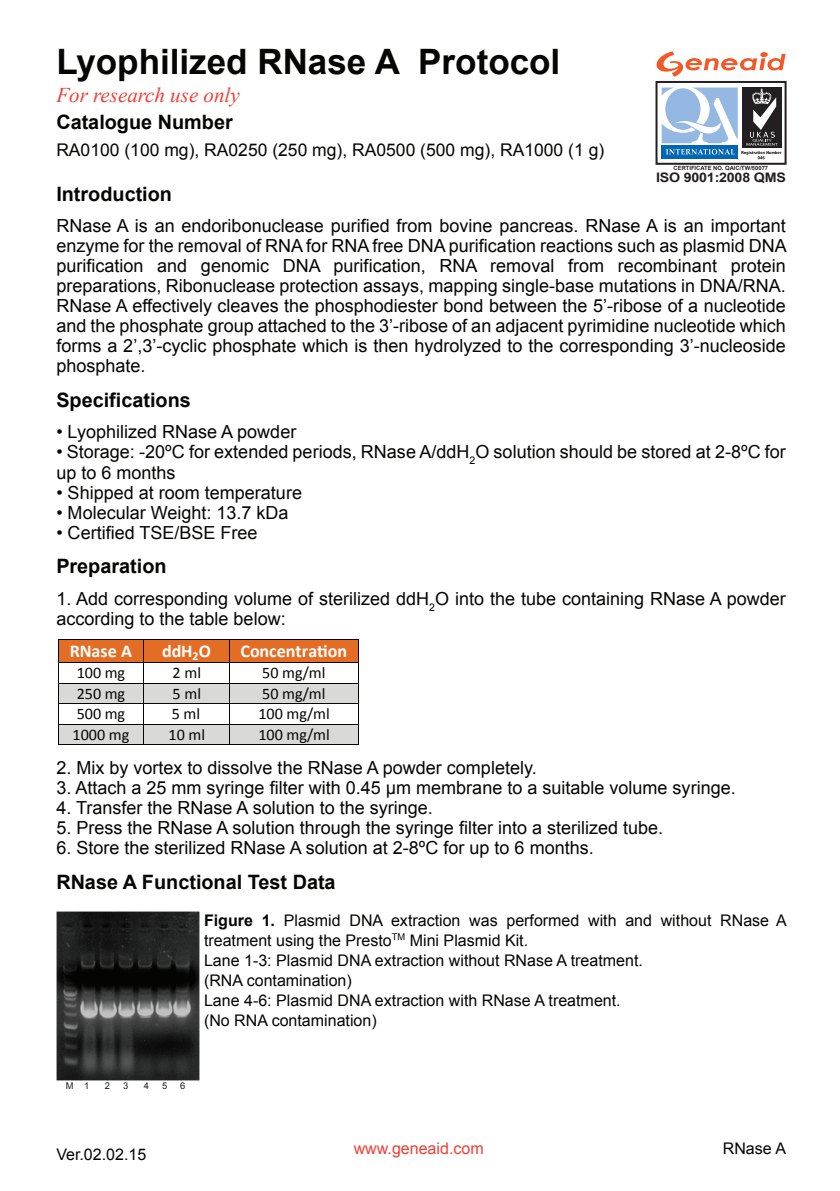
<style>
.page{position:relative;width:840px;height:1191px;background:#fff}
.page>*{position:absolute;margin:0;border:0;box-sizing:border-box;transform-origin:0 0}
.t1{font:700 35px "Arial";color:#050504}
.t2{font:italic 21px "Times New Roman";color:#ee3f35}
.t3{font:700 19.8px "Arial";color:#050504}
.t4{font:18px/20px "Arial";color:#050504}
.t5{font:700 18px "Calibri";color:#fff}
.t6{font:17.4px "Arial";color:#050504}
.t7{font:16.2px "Calibri";color:#050504}
.t8{font:16px/20px "Arial";color:#050504}
.t9{font:16px "Arial";color:#ee3f35}
.t10{font:700 13px "Arial";letter-spacing:-.015em;color:#231f20;scale:1.09 1}
.t11{font:9.4px "Arial";color:#231f20}
.t12{font:700 5.8px "Arial";color:#231f20}
.s1{font-weight:700}
</style>
<div class="page">
<svg style="left:656px;top:51px;width:129px;height:26px"></svg>
<div style="left:655px;top:81px;width:131px;height:84px;border:2px solid #231f20"></div>
<svg style="left:661px;top:88px;width:119px;height:71px"></svg>
<img style="left:56px;top:911px;width:143px;height:169px">
<div style="left:59px;top:640px;width:10px;height:22px;background:#e46d25"></div>
<div style="left:133px;top:640px;width:10px;height:22px;background:#e46d25"></div>
<div style="left:69px;top:640px;width:64px;height:22px;background:#e46d25"></div>
<div style="left:144px;top:640px;width:11px;height:22px;background:#e46d25"></div>
<div style="left:218px;top:640px;width:11px;height:22px;background:#e46d25"></div>
<div style="left:155px;top:640px;width:63px;height:22px;background:#e46d25"></div>
<div style="left:230px;top:640px;width:10px;height:22px;background:#e46d25"></div>
<div style="left:347px;top:640px;width:10px;height:22px;background:#e46d25"></div>
<div style="left:240px;top:640px;width:107px;height:22px;background:#e46d25"></div>
<hr style="left:59px;top:639px;width:84px;height:1px;background:#050504">
<hr style="left:144px;top:639px;width:85px;height:1px;background:#050504">
<hr style="left:230px;top:639px;width:127px;height:1px;background:#050504">
<hr style="left:59px;top:662px;width:84px;height:1px;background:#050504">
<hr style="left:144px;top:662px;width:85px;height:1px;background:#050504">
<hr style="left:230px;top:662px;width:127px;height:1px;background:#050504">
<div style="left:59px;top:683px;width:10px;height:20px;background:#d9d9d8"></div>
<div style="left:133px;top:683px;width:10px;height:20px;background:#d9d9d8"></div>
<div style="left:69px;top:683px;width:64px;height:20px;background:#d9d9d8"></div>
<div style="left:144px;top:683px;width:11px;height:20px;background:#d9d9d8"></div>
<div style="left:218px;top:683px;width:11px;height:20px;background:#d9d9d8"></div>
<div style="left:155px;top:683px;width:63px;height:20px;background:#d9d9d8"></div>
<div style="left:230px;top:683px;width:10px;height:20px;background:#d9d9d8"></div>
<div style="left:347px;top:683px;width:10px;height:20px;background:#d9d9d8"></div>
<div style="left:240px;top:683px;width:107px;height:20px;background:#d9d9d8"></div>
<hr style="left:59px;top:682px;width:84px;height:1px;background:#050504">
<hr style="left:144px;top:682px;width:85px;height:1px;background:#050504">
<hr style="left:230px;top:682px;width:127px;height:1px;background:#050504">
<hr style="left:59px;top:703px;width:84px;height:1px;background:#050504">
<hr style="left:144px;top:703px;width:85px;height:1px;background:#050504">
<hr style="left:230px;top:703px;width:127px;height:1px;background:#050504">
<div style="left:59px;top:724px;width:10px;height:20px;background:#d9d9d8"></div>
<div style="left:133px;top:724px;width:10px;height:20px;background:#d9d9d8"></div>
<div style="left:69px;top:724px;width:64px;height:20px;background:#d9d9d8"></div>
<div style="left:144px;top:724px;width:11px;height:20px;background:#d9d9d8"></div>
<div style="left:218px;top:724px;width:11px;height:20px;background:#d9d9d8"></div>
<div style="left:155px;top:724px;width:63px;height:20px;background:#d9d9d8"></div>
<div style="left:230px;top:724px;width:10px;height:20px;background:#d9d9d8"></div>
<div style="left:347px;top:724px;width:10px;height:20px;background:#d9d9d8"></div>
<div style="left:240px;top:724px;width:107px;height:20px;background:#d9d9d8"></div>
<hr style="left:59px;top:724px;width:84px;height:1px;background:#050504">
<hr style="left:144px;top:724px;width:85px;height:1px;background:#050504">
<hr style="left:230px;top:724px;width:127px;height:1px;background:#050504">
<svg style="left:58px;top:639px;width:1px;height:106px"></svg>
<hr style="left:59px;top:744px;width:84px;height:1px;background:#050504">
<svg style="left:143px;top:639px;width:1px;height:106px"></svg>
<hr style="left:144px;top:744px;width:85px;height:1px;background:#050504">
<svg style="left:229px;top:639px;width:1px;height:106px"></svg>
<hr style="left:230px;top:744px;width:127px;height:1px;background:#050504">
<svg style="left:357px;top:639px;width:1px;height:106px"></svg>
<h1 class="t1" style="left:56px;top:37px;width:505px">Lyophilized RNase A Protocol</h1>
<p class="t2" style="left:56px;top:81px;width:185px">For research use only</p>
<p class="t3" style="left:56px;top:108px;width:178px">Catalogue Number</p>
<p class="t6" style="left:56px;top:138px;width:549px">RA0100 (100 mg), RA0250 (250 mg), RA0500 (500 mg), RA1000 (1 g)</p>
<p class="t3" style="left:56px;top:180px;width:117px">Introduction</p>
<p class="t4" style="left:56px;top:216px;width:731px;text-align:justify">RNase A is an endoribonuclease purified from bovine pancreas. RNase A is an important enzyme for the removal of RNA for RNA free DNA purification reactions such as plasmid DNA purification and genomic DNA purification, RNA removal from recombinant protein preparations, Ribonuclease protection assays, mapping single-base mutations in DNA/RNA.<br>RNase A effectively cleaves the phosphodiester bond between the 5’-ribose of a nucleotide and the phosphate group attached to the 3’-ribose of an adjacent pyrimidine nucleotide which forms a 2’,3’-cyclic phosphate which is then hydrolyzed to the corresponding 3’-nucleoside phosphate.</p>
<p class="t3" style="left:56px;top:386px;width:136px">Specifications</p>
<p class="t4" style="left:56px;top:422px;width:241px">• Lyophilized RNase A powder</p>
<p class="t4" style="left:56px;top:442px;width:730px">• Storage: -20ºC for extended periods, RNase A/ddH<sub>2</sub>O solution should be stored at 2-8ºC for up to 6 months</p>
<p class="t4" style="left:56px;top:482px;width:247px">• Shipped at room temperature</p>
<p class="t4" style="left:56px;top:502px;width:234px">• Molecular Weight: 13.7 kDa</p>
<p class="t4" style="left:56px;top:522px;width:203px">• Certified TSE/BSE Free</p>
<p class="t3" style="left:56px;top:552px;width:112px">Preparation</p>
<p class="t4" style="left:56px;top:588px;width:730px">1. Add corresponding volume of sterilized ddH<sub>2</sub>O into the tube containing RNase A powder according to the table below:</p>
<p class="t12" style="left:673px;top:164px;width:96px">CERTIFICATE NO. QAIC/TW/50077</p>
<p class="t10" style="left:655px;top:168px;width:120px">ISO 9001:2008 QMS</p>
<p class="t5" style="left:70px;top:638px;width:64px">RNase A</p>
<p class="t5" style="left:162px;top:638px;width:50px">ddH<sub>2</sub>O</p>
<p class="t5" style="left:240px;top:638px;width:108px">Concentration</p>
<p class="t7" style="left:77px;top:661px;width:50px">100 mg</p>
<p class="t7" style="left:172px;top:661px;width:30px">2ml</p>
<p class="t7" style="left:262px;top:661px;width:65px">50 mg/ml</p>
<p class="t7" style="left:77px;top:682px;width:50px">250 mg</p>
<p class="t7" style="left:172px;top:682px;width:30px">5ml</p>
<p class="t7" style="left:262px;top:682px;width:65px">50 mg/ml</p>
<p class="t7" style="left:77px;top:703px;width:50px">500 mg</p>
<p class="t7" style="left:172px;top:703px;width:30px">5 ml</p>
<p class="t7" style="left:258px;top:703px;width:73px">100 mg/ml</p>
<p class="t7" style="left:73px;top:723px;width:58px">1000 mg</p>
<p class="t7" style="left:168px;top:723px;width:38px">10 ml</p>
<p class="t7" style="left:258px;top:723px;width:73px">100 mg/ml</p>
<p class="t4" style="left:56px;top:757px;width:481px">2. Mix by vortex to dissolve the RNase A powder completely.</p>
<p class="t4" style="left:56px;top:777px;width:680px">3. Attach a 25 mm syringe filter with 0.45 μm membrane to a suitable volume syringe.</p>
<p class="t4" style="left:56px;top:797px;width:378px">4. Transfer the RNase A solution to the syringe.</p>
<p class="t4" style="left:56px;top:817px;width:608px">5. Press the RNase A solution through the syringe filter into a sterilized tube.</p>
<p class="t4" style="left:56px;top:837px;width:538px">6. Store the sterilized RNase A solution at 2-8ºC for up to 6 months.</p>
<p class="t3" style="left:56px;top:868px;width:281px">RNase A Functional Test Data</p>
<p class="t8" style="left:204px;top:910px;width:584px"><span class="s1">Figure 1.</span> Plasmid DNA extraction was performed with and without RNase A treatment using the Presto<sup>TM</sup> Mini Plasmid Kit.<br>Lane 1-3: Plasmid DNA extraction without RNase A treatment.<br>(RNA contamination)<br>Lane 4-6: Plasmid DNA extraction with RNase A treatment.<br>(No RNA contamination)</p>
<p class="t11" style="left:66px;top:1079px;width:25px">M 1</p>
<p class="t11" style="left:105px;top:1079px;width:7px">2</p>
<p class="t11" style="left:123px;top:1079px;width:7px">3</p>
<p class="t11" style="left:144px;top:1079px;width:7px">4</p>
<p class="t11" style="left:162px;top:1079px;width:7px">5</p>
<p class="t11" style="left:180px;top:1079px;width:7px">6</p>
<p class="t8" style="left:56px;top:1143px;width:91px">Ver.02.02.15</p>
<p class="t9" style="left:353px;top:1137px;width:131px">www.geneaid.com</p>
<p class="t8" style="left:722px;top:1138px;width:65px">RNase A</p>
</div>
